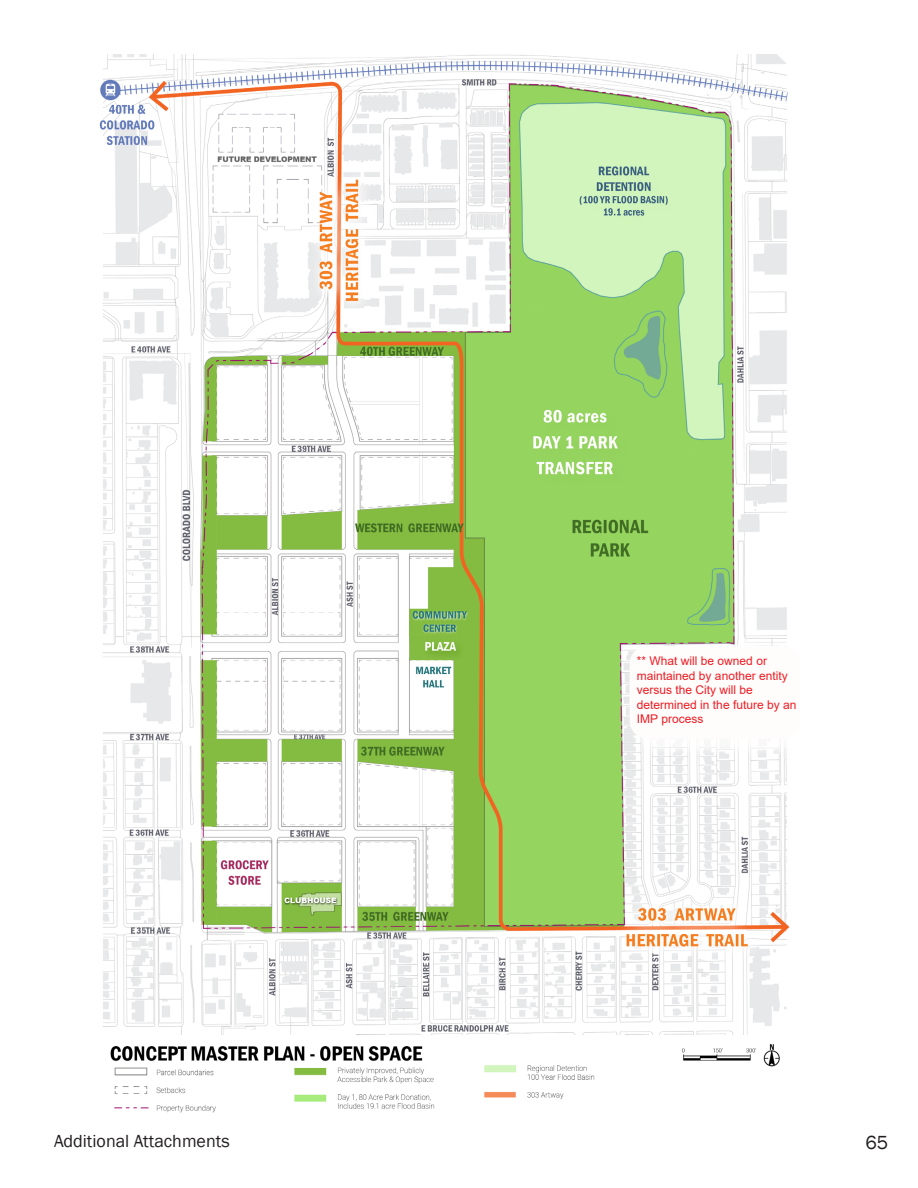
<style>
.page{position:relative;width:918px;height:1188px;background:#fff}
.page>*{position:absolute;margin:0;border:0;box-sizing:border-box;transform-origin:0 0}
.t1{font:19.5px "Franklin Gothic";color:#231f20}
.t2{font:18px "Franklin Gothic";color:#231f20}
.t3{font:12px/14.4px "Arial";color:#ee1d23}
</style>
<div class="page">
<img style="left:99px;top:54px;width:691px;height:1059px">
<div style="left:632px;top:648px;width:187px;height:109px;background:#fff"></div>
<div style="left:630px;top:646px;width:170px;height:93px;background:#fffcfc;border-radius:18px"></div>
<p class="t3" style="left:637px;top:654px;width:152px">** What will be owned or maintained by another entity versus the City will be</p>
<p class="t3" style="left:637px;top:697px;width:161px">determined in the future by an<br>IMP process</p>
<h2 class="t2" style="left:54px;top:1129px;width:177px">Additional Attachments</h2>
<h1 class="t1" style="left:866px;top:1131px;width:24px">65</h1>
</div>
